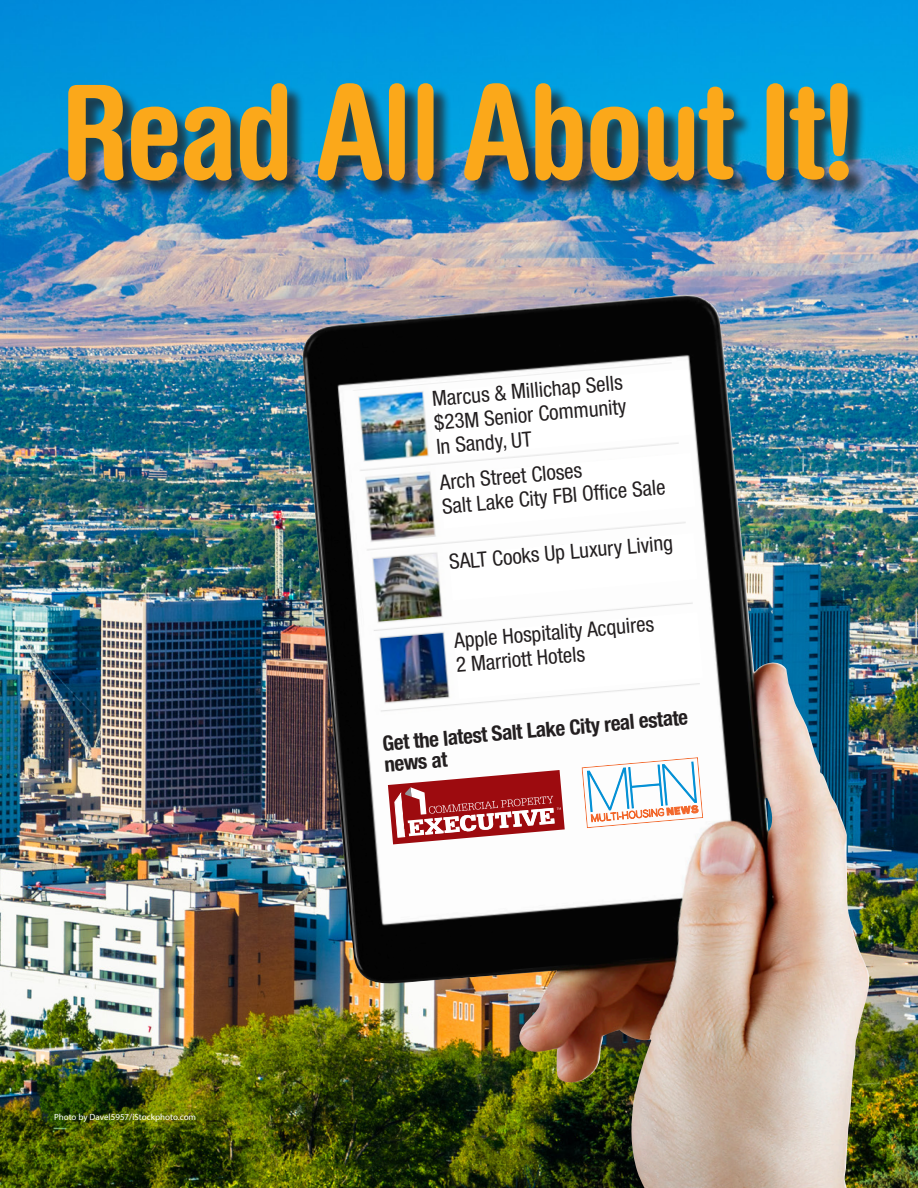
<style>
.page{position:relative;width:918px;height:1188px;background:#fff}
.page>*{position:absolute;margin:0;border:0;box-sizing:border-box;transform-origin:0 0}
.t1{font:700 condensed 130.5px "Helvetica Rounded LT Std";letter-spacing:-.02em;color:#fba81a}
.t2{font:condensed 21px/24px "Helvetica Neue LT Std";color:#231f20}
.t3{font:700 condensed 21px/21px "Helvetica Neue LT Std";color:#231f20}
.t4{font:9px "Myriad Pro";color:#fff}
</style>
<div class="page">
<img style="left:0;top:0;width:918px;height:1188px">
<img style="left:300px;top:295px;width:570px;height:893px">
<div style="left:70px;top:86px;width:797px;height:113px;background:#231f20;opacity:.75"></div>
<svg style="left:388px;top:770px;width:177px;height:77px"></svg>
<img style="left:346px;top:362px;width:354px;height:354px">
<svg style="left:432px;top:369px;width:266px;height:232px"></svg>
<svg style="left:453px;top:612px;width:250px;height:87px"></svg>
<svg style="left:582px;top:757px;width:121px;height:71px"></svg>
<p class="t1" style="left:61px;top:53px;width:798px">Read All About It!</p>
<p class="t2" style="left:431px;top:387px;width:194px;text-align:justify;rotate:-5deg">Marcus &amp; Millichap Sells $23M Senior Community In Sandy, UT</p>
<p class="t2" style="left:439px;top:470px;width:226px;rotate:-5deg">Arch Street Closes<br>Salt Lake City FBI Offi ce Sale</p>
<p class="t2" style="left:448px;top:550px;width:226px;rotate:-5deg">SALT Cooks Up Luxury Living</p>
<p class="t2" style="left:453px;top:629px;width:202px;rotate:-5deg">Apple Hospitality Acquires<br>2 Marriott Hotels</p>
<p class="t4" style="left:54px;top:1111px;width:144px">Photo by Davel5957/iStockphoto.com</p>
<p class="t3" style="left:382px;top:733px;width:308px;rotate:-5deg">Get the latest Salt Lake City real estate news at</p>
</div>
